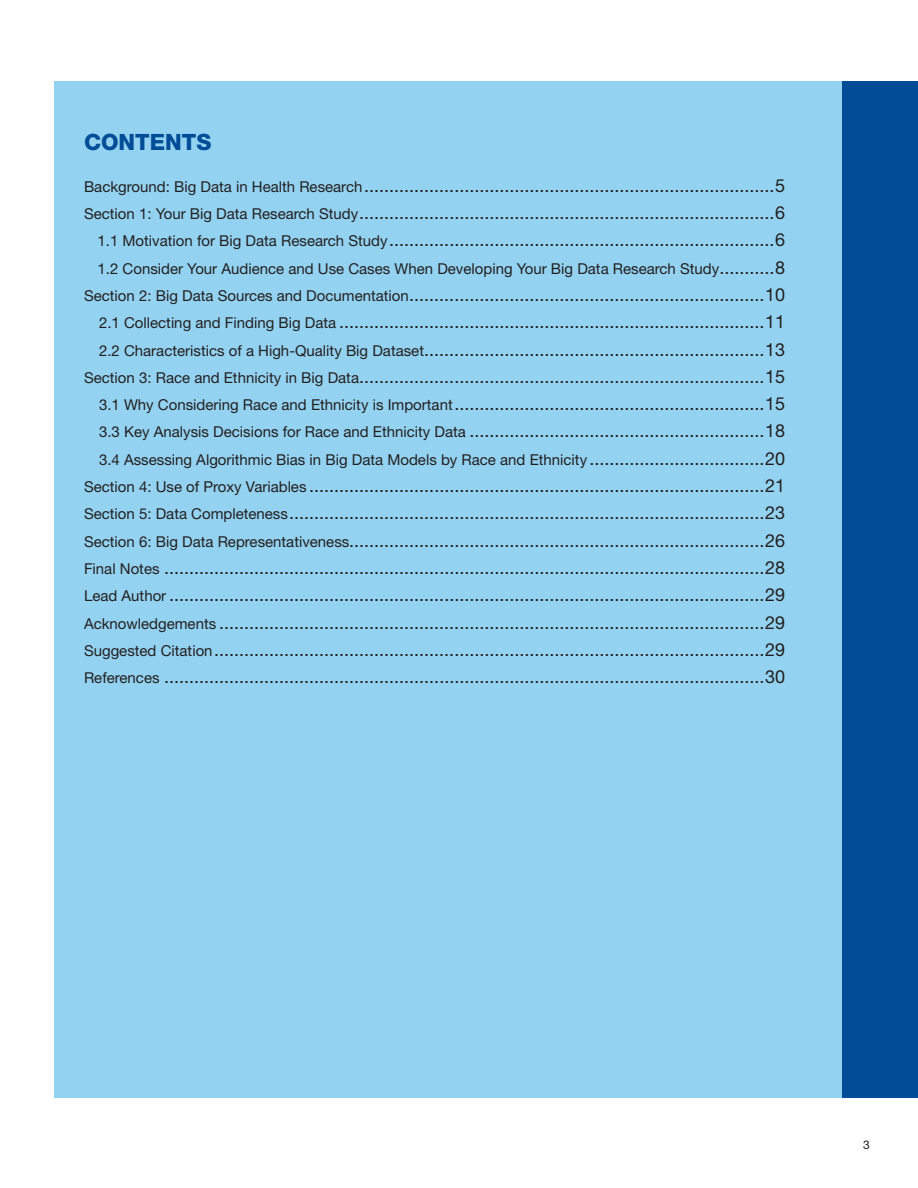
<style>
.page{position:relative;width:918px;height:1188px;background:#fff}
.page>*{position:absolute;margin:0;border:0;box-sizing:border-box;transform-origin:0 0}
.SUB1{font:800 22.5px "Helvetica Neue LT Std";color:#004c97}
.TOC_1{font:18px "Helvetica Neue LT Std";color:#231f20}
.TOC_2{font:18px "Helvetica Neue LT Std";color:#231f20}
.TOC_2-2{font:15px "Helvetica Neue LT Std";color:#231f20}
.t1{font:12px "Helvetica Neue LT Std";color:#231f20}
.s1{font-size:15px}
.s2{font-size:18px}
</style>
<div class="page">
<div style="left:54px;top:81px;width:864px;height:1016px;background:#93d3f1"></div>
<div style="left:842px;top:81px;width:76px;height:1016px;background:#004c97"></div>
<p class="SUB1" style="left:84px;top:129px;width:129px">CONTENTS</p>
<p class="TOC_1" style="left:84px;top:175px;width:703px"><span class="s1">Background: Big Data in Health Research</span>..................................................................................5</p>
<p class="TOC_1" style="left:84px;top:202px;width:703px"><span class="s1">Section 1: Your Big Data Research Study</span>...................................................................................6</p>
<p class="TOC_2" style="left:98px;top:229px;width:689px"><span class="s1">1.1 Motivation for Big Data Research Study</span>.............................................................................6</p>
<p class="TOC_2-2" style="left:98px;top:259px;width:689px">1.2 Consider Your Audience and Use Cases When Developing Your Big Data Research Study<span class="s2">...........8</span></p>
<p class="TOC_1" style="left:84px;top:284px;width:703px"><span class="s1">Section 2: Big Data Sources and Documentation</span>.......................................................................10</p>
<p class="TOC_2" style="left:99px;top:311px;width:688px"><span class="s1">2.1 Collecting and Finding Big Data</span> .....................................................................................11</p>
<p class="TOC_2" style="left:99px;top:338px;width:688px"><span class="s1">2.2 Characteristics of a High-Quality Big Dataset</span>....................................................................13</p>
<p class="TOC_1" style="left:84px;top:366px;width:703px"><span class="s1">Section 3: Race and Ethnicity in Big Data</span>.................................................................................15</p>
<p class="TOC_2" style="left:99px;top:393px;width:688px"><span class="s1">3.1 Why Considering Race and Ethnicity is Important</span>..............................................................15</p>
<p class="TOC_2" style="left:99px;top:420px;width:688px"><span class="s1">3.3 Key Analysis Decisions for Race and Ethnicity Data</span> ...........................................................18</p>
<p class="TOC_2-2" style="left:99px;top:450px;width:688px">3.4 Assessing Algorithmic Bias in Big Data Models by Race and Ethnicity <span class="s2">...................................20</span></p>
<p class="TOC_1" style="left:84px;top:475px;width:703px"><span class="s1">Section 4: Use of Proxy Variables</span> ...........................................................................................21</p>
<p class="TOC_1" style="left:84px;top:502px;width:703px"><span class="s1">Section 5: Data Completeness</span>...............................................................................................23</p>
<p class="TOC_1" style="left:84px;top:530px;width:703px"><span class="s1">Section 6: Big Data Representativeness</span>...................................................................................26</p>
<p class="TOC_1" style="left:84px;top:557px;width:703px"><span class="s1">Final Notes</span> ........................................................................................................................28</p>
<p class="TOC_1" style="left:84px;top:584px;width:703px"><span class="s1">Lead Author</span> .......................................................................................................................29</p>
<p class="TOC_1" style="left:84px;top:611px;width:703px"><span class="s1">Acknowledgements</span> .............................................................................................................29</p>
<p class="TOC_1" style="left:84px;top:639px;width:703px"><span class="s1">Suggested Citation</span>..............................................................................................................29</p>
<p class="TOC_1" style="left:84px;top:666px;width:703px"><span class="s1">References</span> ........................................................................................................................30</p>
<p class="t1" style="left:863px;top:1138px;width:8px">3</p>
</div>
